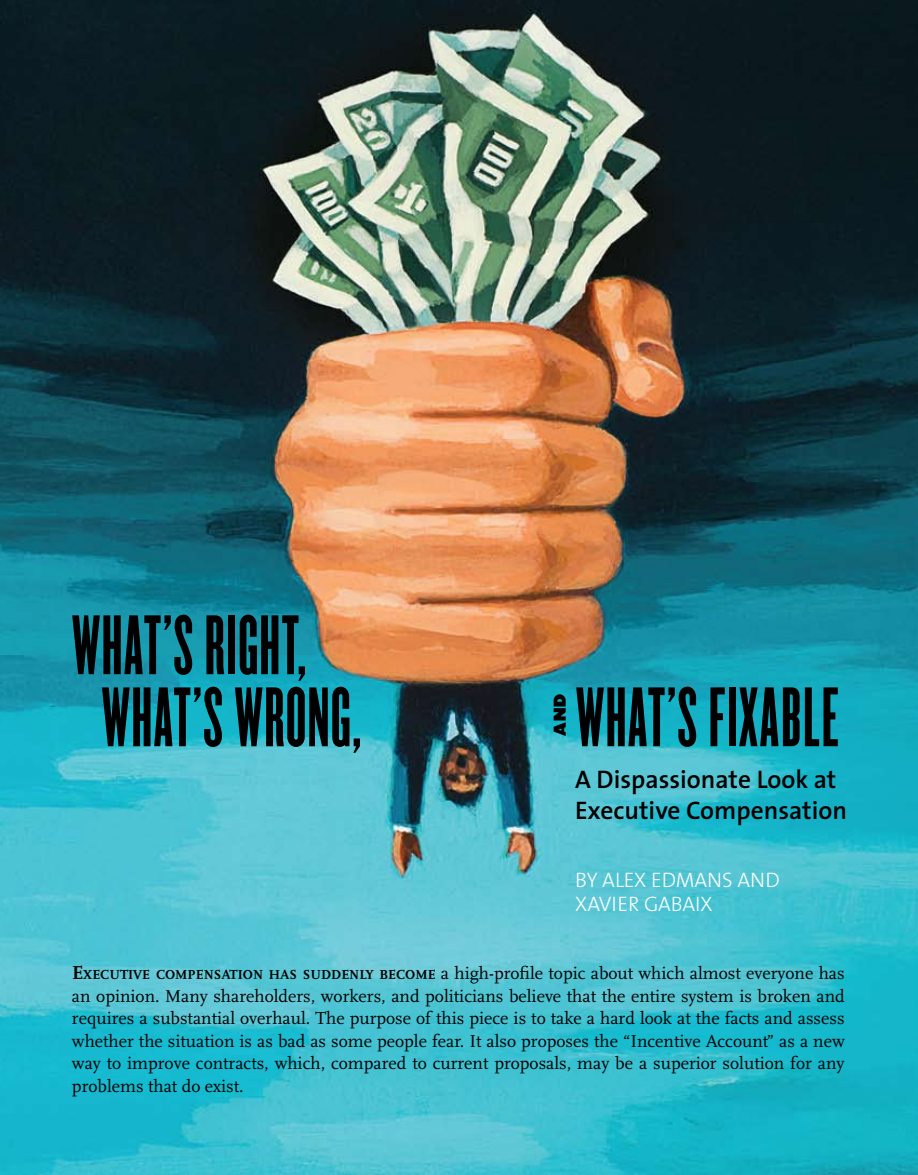
<style>
.page{position:relative;width:918px;height:1175px;background:#fff}
.page>*{position:absolute;margin:0;border:0;box-sizing:border-box;transform-origin:0 0}
.t1{font:73.5px/72px "Champion HTF Bantamweight";letter-spacing:.02em;color:#000}
.t2{font:600 25.5px/30.9px "The Sans";color:#000}
.t3{font:300 21px/24px "The Sans";color:#fff}
.t4{font:18px/22.5px "Scala";color:#000;text-align:justify}
.t5{font:15px "Champion HTF Heavyweight";color:#000}
.s1{font-weight:700;font-size:19.5px}
.s2{font-weight:700;font-size:13.65px}
</style>
<div class="page">
<img style="left:0;top:0;width:918px;height:1174px">
<h1 class="t1" style="left:102px;top:614px;width:261px;text-indent:-30px">WHAT’S RIGHT,<br>WHAT’S WRONG,</h1>
<p class="t5" style="left:550px;top:736px;width:44px;rotate:-90deg">and</p>
<h1 class="t1" style="left:576px;top:686px;width:264px">WHAT’S FIXABLE</h1>
<h2 class="t2" style="left:575px;top:763px;width:273px">A Dispassionate Look at<br>Executive Compensation</h2>
<p class="t3" style="left:575px;top:866px;width:206px">BY ALEX E DMANS AND<br>XAVIER GABAIX</p>
<p class="t4" style="left:72px;top:962px;width:774px"><span class="s1">E</span><span class="s2">XECUTIVE COMPENSATION HAS SUDDENLY BECOME</span> a high-profile topic about which almost everyone has an opinion. Many shareholders, workers, and politicians believe that the entire system is broken and requires a substantial overhaul. The purpose of this piece is to take a hard look at the facts and assess whether the situation is as bad as some people fear. It also proposes the “Incentive Account” as a new way to improve contracts, which, compared to current proposals, may be a superior solution for any problems that do exist.</p>
</div>
